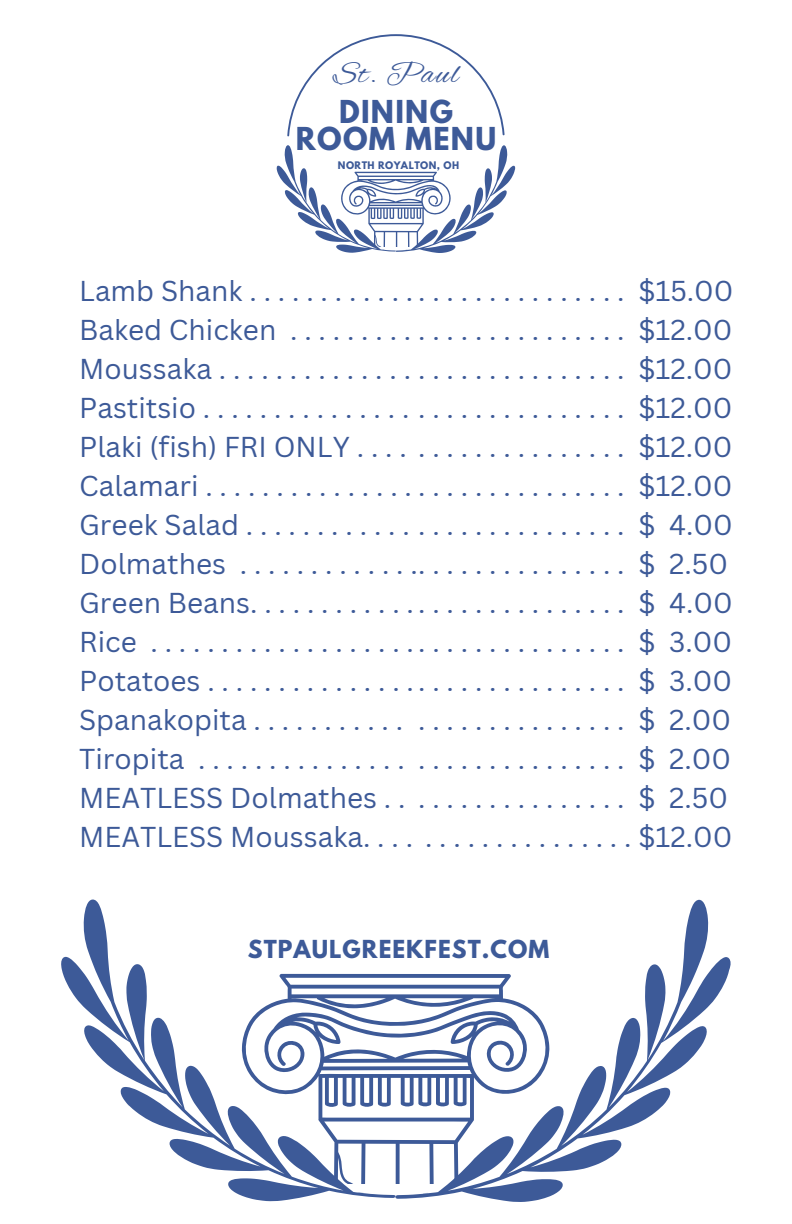
<style>
.page{position:relative;width:792px;height:1224px;background:#fff}
.page>*{position:absolute;margin:0;border:0;box-sizing:border-box;transform-origin:0 0}
.t1{font:32px "Alex Brush";letter-spacing:.045em;color:#3d5a98}
.t2{font:28px/39px "Canva Sans";color:#3d5a98}
.t3{font:700 28px/27px "League Spartan";letter-spacing:.045em;color:#3d5a98;text-align:center}
.t4{font:700 22px "League Spartan";letter-spacing:.045em;color:#3d5a98}
.t5{font:700 9.2px "League Spartan";letter-spacing:.045em;color:#3d5a98}
</style>
<div class="page">
<svg style="left:287px;top:34px;width:218px;height:102px"></svg>
<svg style="left:277px;top:145px;width:238px;height:108px"></svg>
<svg style="left:61px;top:899px;width:334px;height:302px"></svg>
<svg style="left:395px;top:900px;width:336px;height:302px"></svg>
<svg style="left:242px;top:974px;width:308px;height:209px"></svg>
<svg style="left:334px;top:1151px;width:24px;height:32px"></svg>
<h1 class="t1" style="left:333px;top:56px;width:127px">St. Paul</h1>
<p class="t3" style="left:296px;top:101px;width:202px">DINING<br>ROOM MENU</p>
<h2 class="t5" style="left:338px;top:161px;width:123px">NORTH ROYALTON, OH</h2>
<p class="t2" style="left:79px;top:271px;width:656px">LambShank........................... $15.00<br>Baked Chicken . . . . . . . . .. . . . . . . . . . . . . . . $12.00<br>Moussaka............................. $12.00<br>Pastitsio.............................. $12.00<br>Plaki (fish) FRI ONLY . . . . . . . . . . . . . . . . . . . $12.00<br>Calamari.............................. $12.00<br>GreekSalad........................... $ 4.00<br>Dolmathes ............................ $ 2.50<br>GreenBeans........................... $ 4.00<br>Rice .................................. $ 3.00<br>Potatoes.............................. $ 3.00<br>Spanakopita...........<br>Tiropita ...............<br>MEATLESS Dolmathes . . . . . . . . . . . . . . . . . $ 2.50<br>MEATLESS Moussaka. . . . . . . . . . . . . . . . . . . $12.00</p>
<p class="t2" style="left:418px;top:700px;width:315px">............... $ 2.00 ............... $ 2.00</p>
<h3 class="t4" style="left:248px;top:938px;width:303px">STPAULGREEKFEST.COM</h3>
</div>
